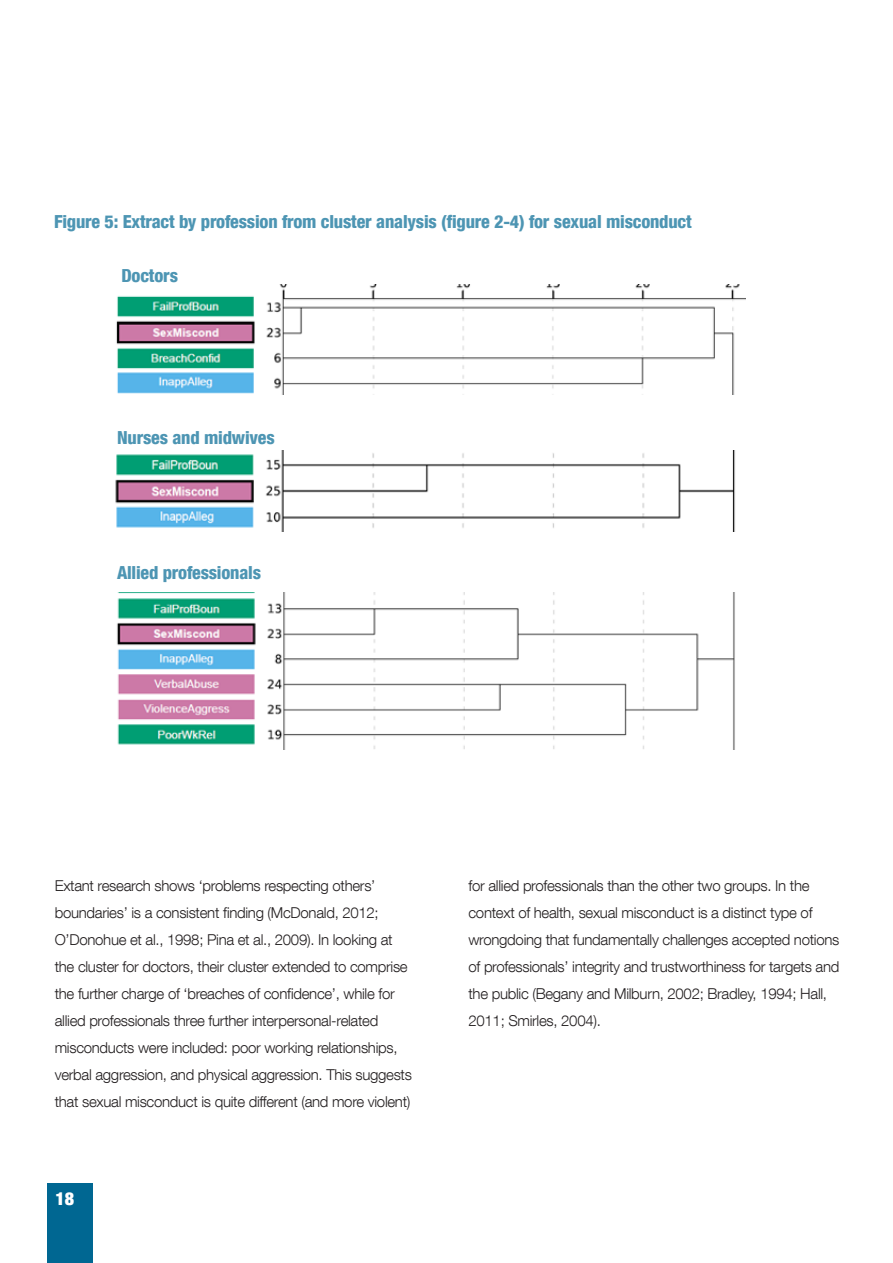
<style>
.page{position:relative;width:893px;height:1263px;background:#fff}
.page>*{position:absolute;margin:0;border:0;box-sizing:border-box;transform-origin:0 0}
.t1{font:800 condensed 18px "Helvetica Neue LT Com";letter-spacing:-.01em;color:#4d95b3}
.t2{font:900 condensed 18px "Helvetica Neue LT Com";color:#fff}
.t3{font:300 15px/27px "Helvetica Neue LT Com";letter-spacing:-.02em;color:#231f20}
</style>
<div class="page">
<div style="left:48px;top:1183px;width:45px;height:80px;background:#006792"></div>
<img style="left:116px;top:284px;width:629px;height:111px">
<img style="left:115px;top:451px;width:620px;height:81px">
<img style="left:117px;top:593px;width:618px;height:156px">
<p class="t1" style="left:54px;top:210px;width:639px">Figure 5: Extract by profession from cluster analysis (figure 2-4) for sexual misconduct</p>
<p class="t1" style="left:122px;top:264px;width:58px">Doctors</p>
<p class="t1" style="left:117px;top:426px;width:159px">Nurses and midwives</p>
<p class="t1" style="left:117px;top:561px;width:146px">Allied professionals</p>
<p class="t3" style="left:55px;top:872px;width:359px">Extant research shows ‘problems respecting others’ boundaries’ is a consistent finding (McDonald, 2012; O’Donohue et al., 1998; Pina et al., 2009). In looking at the cluster for doctors, their cluster extended to comprise the further charge of ‘breaches of confidence’, while for allied professionals three further interpersonal-related misconducts were included: poor working relationships, verbal aggression, and physical aggression. This suggests that sexual misconduct is quite different (and more violent)</p>
<p class="t3" style="left:468px;top:872px;width:372px">for allied professionals than the other two groups. In the context of health, sexual misconduct is a distinct type of wrongdoing that fundamentally challenges accepted notions of professionals’ integrity and trustworthiness for targets and the public (Begany and Milburn, 2002; Bradley, 1994; Hall, 2011; Smirles, 2004).</p>
<p class="t2" style="left:55px;top:1188px;width:20px">18</p>
</div>
